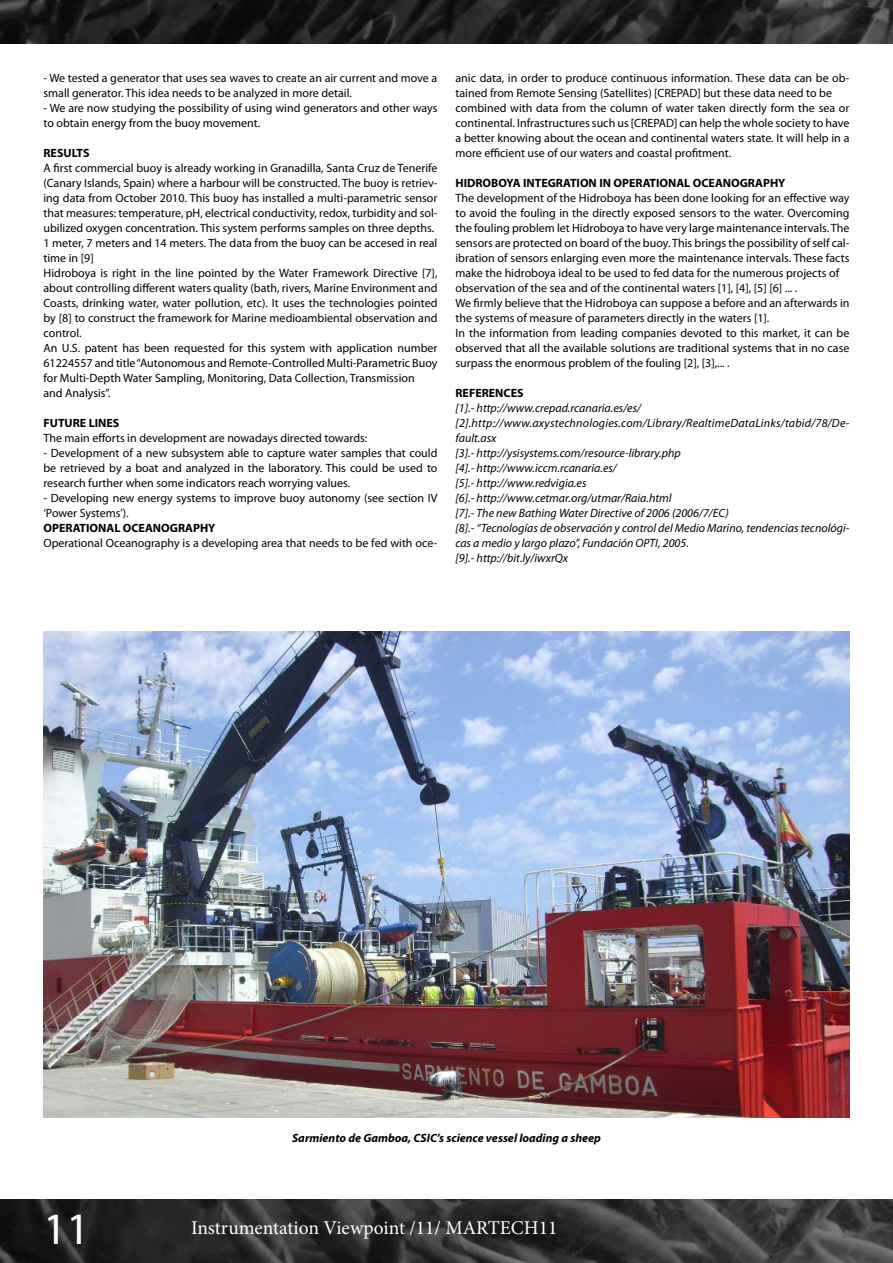
<style>
.page{position:relative;width:893px;height:1263px;background:#fff}
.page>*{position:absolute;margin:0;border:0;box-sizing:border-box;transform-origin:0 0}
.t1{font:45px "Myriad Pro";color:#fff}
.t2{font:19.5px "Minion Pro";color:#fff}
.t3{font:12px/15px "Myriad Pro";color:#000}
.t4{font:italic 12px/15px "Myriad Pro";color:#000}
.t5{font:700 12px "Myriad Pro";color:#000}
.t6{font:italic 700 12px "Myriad Pro";color:#000}
</style>
<div class="page">
<img style="left:0;top:0;width:893px;height:44px">
<img style="left:0;top:1199px;width:893px;height:64px">
<img style="left:44px;top:631px;width:805px;height:486px">
<p class="t3" style="left:44px;top:70px;width:395px">- We tested a generator that uses sea waves to create an air current and move a small generator. This idea needs to be analyzed in more detail.</p>
<p class="t3" style="left:44px;top:100px;width:396px">- We are now studying the possibility of using wind generators and other ways to obtain energy from the buoy movement.</p>
<p class="t5" style="left:44px;top:145px;width:48px">RESULTS</p>
<p class="t3" style="left:44px;top:160px;width:396px">A first commercial buoy is already working in Granadilla, Santa Cruz de Tenerife (Canary Islands, Spain) where a harbour will be constructed. The buoy is retriev&shy;ing data from October 2010. This buoy has installed a multi-parametric sensor that measures: temperature, pH, electrical conductivity, redox, turbidity and sol&shy;ubilized oxygen concentration. This system performs samples on three depths.<br>1 meter, 7 meters and 14 meters. The data from the buoy can be accesed in real time in [9]<br>Hidroboya is right in the line pointed by the Water Framework Directive [7], about controlling different waters quality (bath, rivers, Marine Environment and Coasts, drinking water, water pollution, etc). It uses the technologies pointed by [8] to construct the framework for Marine medioambiental observation and control.<br>An U.S. patent has been requested for this system with application number 61224557 and title “Autonomous and Remote-Controlled Multi-Parametric Buoy for Multi-Depth Water Sampling, Monitoring, Data Collection, Transmission<br>and Analysis”.</p>
<p class="t5" style="left:44px;top:415px;width:77px">FUTURE LINES</p>
<p class="t3" style="left:44px;top:430px;width:325px">The main efforts in development are nowadays directed towards:</p>
<p class="t3" style="left:44px;top:445px;width:395px;text-align:justify">- Development of a new subsystem able to capture water samples that could be retrieved by a boat and analyzed in the laboratory. This could be used to research further when some indicators reach worrying values.</p>
<p class="t3" style="left:44px;top:490px;width:395px">- Developing new energy systems to improve buoy autonomy (see section IV ‘Power Systems’).</p>
<p class="t5" style="left:44px;top:520px;width:173px">OPERATIONAL OCEANOGRAPHY</p>
<p class="t3" style="left:44px;top:535px;width:395px">Operational Oceanography is a developing area that needs to be fed with oce-</p>
<p class="t3" style="left:455px;top:70px;width:395px">anic data, in order to produce continuous information. These data can be ob&shy;tained from Remote Sensing (Satellites) [CREPAD] but these data need to be combined with data from the column of water taken directly form the sea or continental. Infrastructures such us [CREPAD] can help the whole society to have a better knowing about the ocean and continental waters state. It will help in a more efficient use of our waters and coastal profitment.</p>
<p class="t5" style="left:455px;top:175px;width:331px">HIDROBOYA INTEGRATION IN OPERATIONAL OCEANOGRAPHY</p>
<p class="t3" style="left:455px;top:190px;width:395px">The development of the Hidroboya has been done looking for an effective way to avoid the fouling in the directly exposed sensors to the water. Overcoming the fouling problem let Hidroboya to have very large maintenance intervals. The sensors are protected on board of the buoy. This brings the possibility of self cal&shy;ibration of sensors enlarging even more the maintenance intervals. These facts make the hidroboya ideal to be used to fed data for the numerous projects of observation of the sea and of the continental waters [1], [4], [5] [6] ... .<br>We firmly believe that the Hidroboya can suppose a before and an afterwards in the systems of measure of parameters directly in the waters [1].<br>In the information from leading companies devoted to this market, it can be observed that all the available solutions are traditional systems that in no case surpass the enormous problem of the fouling [2], [3],... .</p>
<p class="t5" style="left:455px;top:385px;width:70px">REFERENCES</p>
<p class="t4" style="left:455px;top:400px;width:395px">[1].- http://www.crepad.rcanaria.es/es/ [2].http://www.axystechnologies.com/Library/RealtimeDataLinks/tabid/78/De&shy;fault.asx<br>[3].- http://ysisystems.com/resource-library.php<br>[4].- http://www.iccm.rcanaria.es/<br>[5].- http://www.redvigia.es<br>[6].- http://www.cetmar.org/utmar/Raia.html<br>[7].- The new Bathing Water Directive of 2006 (2006/7/EC)<br>[8].- “Tecnologías de observación y control del Medio Marino, tendencias tecnológi&shy;cas a medio y largo plazo”, Fundación OPTI, 2005.<br>[9].- http://bit.ly/iwxrQx</p>
<p class="t6" style="left:292px;top:1130px;width:310px">Sarmiento de Gamboa, CSIC’s science vessel loading a sheep</p>
<h1 class="t1" style="left:44px;top:1201px;width:48px">11</h1>
<h2 class="t2" style="left:191px;top:1215px;width:368px">Instrumentation Viewpoint /11/ MARTECH11</h2>
</div>
